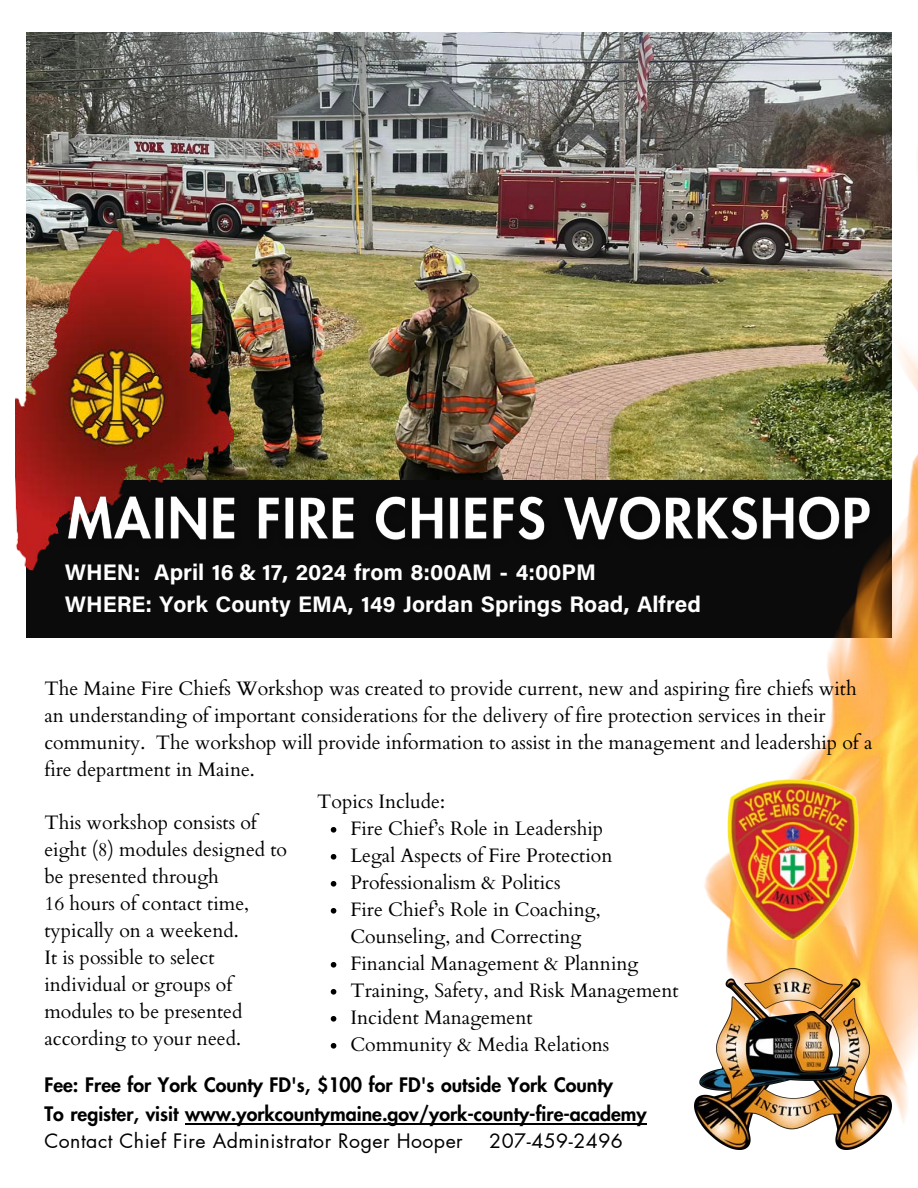
<style>
.page{position:relative;width:918px;height:1188px;background:#fff}
.page>*{position:absolute;margin:0;border:0;box-sizing:border-box;transform-origin:0 0}
.t1{font:700 22.5px/31.3px "Acumin Pro";color:#fff}
.t2{font:19.5px/27px "Cardo";color:#000}
.t3{font:800 19.5px/29px "Futura LT Pro";color:#000}
.t4{font:19.5px "Futura LT Pro";letter-spacing:.025em;color:#000}
</style>
<div class="page">
<img style="left:27px;top:32px;width:865px;height:448px">
<div style="left:27px;top:480px;width:865px;height:158px;background:#0b0b0b"></div>
<img style="left:15px;top:230px;width:218px;height:340px">
<img style="left:704px;top:130px;width:214px;height:993px">
<img style="left:695px;top:969px;width:196px;height:181px">
<img style="left:727px;top:774px;width:132px;height:165px">
<svg style="left:331px;top:827px;width:5px;height:6px"></svg>
<svg style="left:331px;top:854px;width:5px;height:6px"></svg>
<svg style="left:331px;top:881px;width:5px;height:6px"></svg>
<svg style="left:331px;top:908px;width:5px;height:6px"></svg>
<svg style="left:331px;top:962px;width:5px;height:6px"></svg>
<svg style="left:331px;top:989px;width:5px;height:6px"></svg>
<svg style="left:331px;top:1016px;width:5px;height:6px"></svg>
<svg style="left:331px;top:1043px;width:5px;height:6px"></svg>
<img style="left:54px;top:483px;width:830px;height:72px">
<hr style="left:185px;top:1124px;width:461px;height:1px;background:#000">
<p class="t1" style="left:65px;top:556px;width:638px">WHEN: April 16 &amp; 17, 2024 from 8:00AM - 4:00PM<br>WHERE: York County EMA, 149 Jordan Springs Road, Alfred</p>
<p class="t2" style="left:44px;top:675px;width:830px">The Maine Fire Chiefs Workshop was created to provide current, new and aspiring fire chiefs with an understanding of important considerations for the delivery of fire protection services in their community. The workshop will provide information to assist in the management and leadership of a fire department in Maine.</p>
<p class="t2" style="left:44px;top:809px;width:244px">This workshop consists of eight (8) modules designed to be presented through</p>
<p class="t2" style="left:44px;top:890px;width:206px">16 hours of contact time, typically on a weekend.</p>
<p class="t2" style="left:44px;top:944px;width:200px">It is possible to select individual or groups of modules to be presented according to your need.</p>
<p class="t2" style="left:317px;top:788px;width:129px">Topics Include:</p>
<p class="t2" style="left:350px;top:815px;width:254px">Fire Chief’s Role in Leadership</p>
<p class="t2" style="left:350px;top:842px;width:264px">Legal Aspects of Fire Protection</p>
<p class="t2" style="left:350px;top:869px;width:212px">Professionalism &amp; Politics</p>
<p class="t2" style="left:350px;top:896px;width:252px">Fire Chief’s Role in Coaching,<br>Counseling, and Correcting</p>
<p class="t2" style="left:350px;top:950px;width:290px">Financial Management &amp; Planning</p>
<p class="t2" style="left:350px;top:977px;width:330px">Training, Safety, and Risk Management</p>
<p class="t2" style="left:350px;top:1004px;width:184px">Incident Management</p>
<p class="t2" style="left:350px;top:1031px;width:261px">Community &amp; Media Relations</p>
<p class="t3" style="left:44px;top:1071px;width:604px">Fee: Free for York County FD's, $100 for FD's outside York County<br>To register, visit www.yorkcountymaine.gov/york-county-fire-academy</p>
<p class="t4" style="left:44px;top:1132px;width:420px">Contact Chief Fire Administrator Roger Hooper</p>
<p class="t4" style="left:489px;top:1132px;width:135px">207-459-2496</p>
</div>
